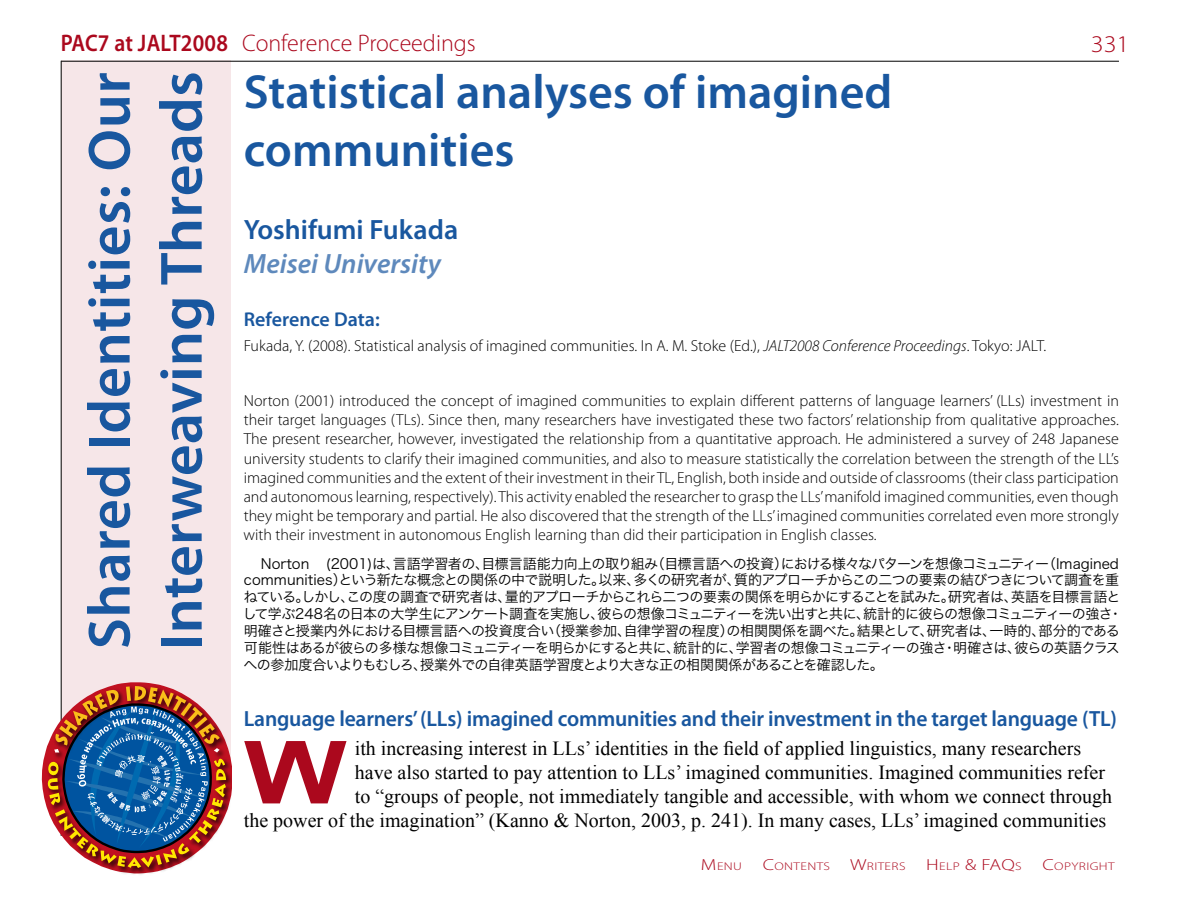
<style>
.page{position:relative;width:1191px;height:908px;background:#fff}
.page>*{position:absolute;margin:0;border:0;box-sizing:border-box;transform-origin:0 0}
.t1{font:700 87px "Arial";color:#ab081d;scale:1.25 1}
.t2{font:600 60px/72px "Myriad Pro";letter-spacing:.005em;color:#19579f}
.t3{font:600 48px/57.6px "Myriad Pro";color:#19579f}
.t4{font:italic 600 28px "Myriad Pro";color:#5e89bc}
.t5{font:600 28px "Myriad Pro";color:#19579f}
.t6{font:300 24px "Myriad Pro";color:#ab081d}
.t7{font:300 24px "Myriad Pro";color:#ab081d;scale:1.1 1}
.t8{font:600 22px "Myriad Pro";letter-spacing:-.01em;color:#19579f}
.t9{font:20px "Times New Roman";color:#000}
.t10{font:600 20px "Myriad Pro";color:#19579f}
.t11{font:300 16px/19.2px "Myriad Pro";color:#000;text-align:justify}
.t12{font:300 16px "Myriad Pro";color:#ab081d;scale:1.25 1}
.t13{font:14px/16.8px "Hira Kaku Pro W3";letter-spacing:-.035em;color:#000}
.t14{font:300 11.2px "Myriad Pro";letter-spacing:.03em;color:#ab081d;scale:1.25 1}
.s1{font-weight:600}
.s2{font-style:italic}
.s3{font-size:16px}
.s4{font-size:11.2px}
</style>
<div class="page">
<div style="left:61px;top:61px;width:170px;height:702px;background:#f6e6e8"></div>
<hr style="left:61px;top:61px;width:1px;height:774px;background:#000">
<hr style="left:61px;top:61px;width:1058px;height:1px;background:#000">
<svg style="left:42px;top:682px;width:190px;height:191px"></svg>
<h3 class="t6" style="left:61px;top:28px;width:417px"><span class="s1">PAC7 at JALT2008</span> Conference Proceedings</h3>
<h3 class="t3" style="left:244px;top:62px;width:650px">Statistical analyses of imagined communities</h3>
<h3 class="t7" style="left:1090px;top:29px;width:37px">331</h3>
<h2 class="t2" style="left:72px;top:650px;width:580px;rotate:-90deg">Shared Identities: Our<br>Interweaving Threads</h2>
<h3 class="t5" style="left:244px;top:212px;width:216px">Yoshifumi Fukada</h3>
<h3 class="t4" style="left:244px;top:245px;width:199px">Meisei University</h3>
<p class="t10" style="left:244px;top:307px;width:137px">Reference Data:</p>
<p class="t11" style="left:244px;top:336px;width:804px">Fukada, Y. (2008). Statistical analysis of imagined communities. In A. M. Stoke (Ed.), <span class="s2">JALT2008 Conference Proceedings</span>. Tokyo: JALT.</p>
<p class="t11" style="left:244px;top:390px;width:877px">Norton (2001) introduced the concept of imagined communities to explain different patterns of language learners’ (LLs) investment in their target languages (TLs). Since then, many researchers have investigated these two factors’ relationship from qualitative approaches.<br>The present researcher, however, investigated the relationship from a quantitative approach. He administered a survey of 248 Japanese university students to clarify their imagined communities, and also to measure statistically the correlation between the strength of the LL’s imagined communities and the extent of their investment in their TL, English, both inside and outside of classrooms (their class participation and autonomous learning, respectively). This activity enabled the researcher to grasp the LLs’manifold imagined communities, even though they might be temporary and partial. He also discovered that the strength of the LLs’imagined communities correlated even more strongly with their investment in autonomous English learning than did their participation in English classes.</p>
<p class="t13" style="left:243px;top:553px;width:881px;text-indent:18px">Norton (2001)は、言語学習者の、目標言語能力向上の取り組み（目標言語への投資）における様々なパターンを想像コミュニティー（Imagined communities）という新たな概念との関係の中で説明した。以来、多くの研究者が、質的アプローチからこの二つの要素の結びつきについて調査を重ねている。しかし、この度の調査で研究者は、量的アプローチからこれら二つの要素の関係を明らかにすることを試みた。研究者は、英語を目標言語として学ぶ248名の日本の大学生にアンケート調査を実施し、彼らの想像コミュニティーを洗い出すと共に、統計的に彼らの想像コミュニティーの強さ・明確さと授業内外における目標言語への投資度合い（授業参加、自律学習の程度）の相関関係を調べた。結果として、研究者は、一時的、部分的である可能性はあるが彼らの多様な想像コミュニティーを明らかにすると共に、統計的に、学習者の想像コミュニティーの強さ・明確さは、彼らの英語クラスへの参加度合いよりもむしろ、授業外での自律英語学習度とより大きな正の相関関係があることを確認した。</p>
<h3 class="t8" style="left:244px;top:704px;width:874px">Language learners’ (LLs) imagined communities and their investment in the target language (TL)</h3>
<h1 class="t1" style="left:244px;top:723px;width:84px">W</h1>
<p class="t9" style="left:355px;top:736px;width:728px">ith increasing interest in LLs’ identities in the field of applied linguistics, many researchers</p>
<p class="t9" style="left:355px;top:760px;width:752px">have also started to pay attention to LLs’ imagined communities. Imagined communities refer</p>
<p class="t9" style="left:355px;top:784px;width:759px">to “groups of people, not immediately tangible and accessible, with whom we connect through</p>
<p class="t9" style="left:244px;top:808px;width:864px">the power of the imagination” (Kanno &amp; Norton, 2003, p. 241). In many cases, LLs’ imagined communities</p>
<p class="t14" style="left:701px;top:859px;width:34px"><span class="s3">M</span>enu</p>
<p class="t14" style="left:763px;top:859px;width:55px"><span class="s3">C</span>ontents</p>
<p class="t14" style="left:850px;top:859px;width:46px"><span class="s3">W</span>riters</p>
<p class="t12" style="left:926px;top:854px;width:78px">H<span class="s4">elp</span> &amp; FAQ<span class="s4">s</span></p>
<p class="t14" style="left:1042px;top:859px;width:59px"><span class="s3">C</span>opyright</p>
</div>
